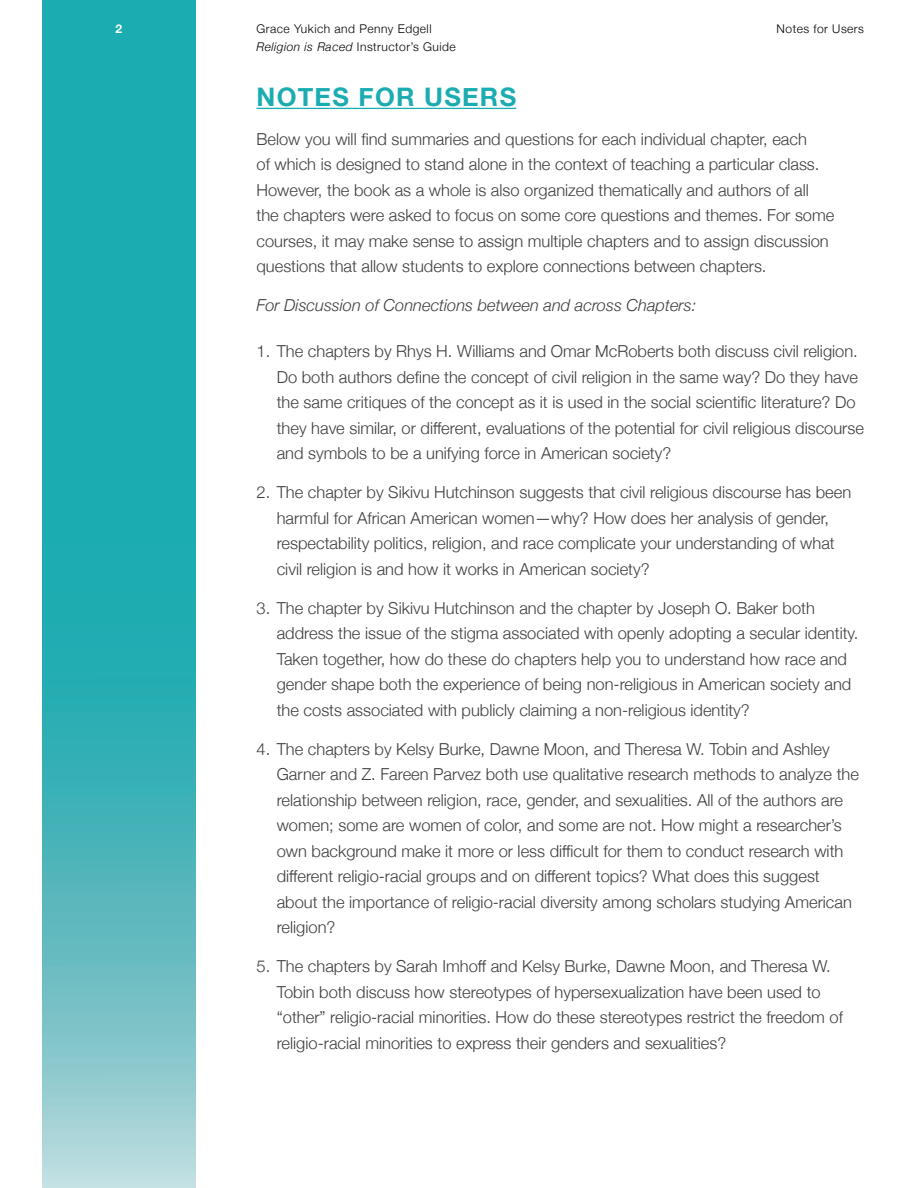
<style>
.page{position:relative;width:918px;height:1188px;background:#fff}
.page>*{position:absolute;margin:0;border:0;box-sizing:border-box;transform-origin:0 0}
.t1{font:700 25.5px "Helvetica Neue";letter-spacing:.05em;color:#1bacb2}
.Text{font:300 16.5px/25.5px "Helvetica Neue";color:#3e3e3f}
.Text-2{font:italic 300 16.5px "Helvetica Neue";color:#3e3e3f}
.cover__biblio{font:300 12px/18px "Helvetica Neue";letter-spacing:.04em;color:#000}
.t2{font:700 12px "Helvetica Neue";color:#fff}
.s1{font-style:italic}
</style>
<div class="page">
<svg style="left:42px;top:0;width:153px;height:1188px;background:#3bb3b8"></svg>
<hr style="left:256px;top:108px;width:260px;height:1px;background:#1bacb2">
<p class="t2" style="left:115px;top:20px;width:8px">2</p>
<p class="cover__biblio" style="left:256px;top:19px;width:201px">Grace Yukich and Penny Edgell<br><span class="s1">Religion is Raced</span> Instructor’s Guide</p>
<p class="t1" style="left:256px;top:77px;width:261px">NOTES FOR USERS</p>
<p class="Text" style="left:256px;top:125px;width:579px">Below you will find summaries and questions for each individual chapter, each<br>of which is designed to stand alone in the context of teaching a particular class.<br>However, the book as a whole is also organized thematically and authors of all the chapters were asked to focus on some core questions and themes. For some courses, it may make sense to assign multiple chapters and to assign discussion questions that allow students to explore connections between chapters.</p>
<p class="Text-2" style="left:256px;top:292px;width:441px">For Discussion of Connections between and across Chapters:</p>
<p class="Text" style="left:277px;top:337px;width:589px;text-indent:-20px">1. The chapters by Rhys H. Williams and Omar McRoberts both discuss civil religion.<br>Do both authors define the concept of civil religion in the same way? Do they have the same critiques of the concept as it is used in the social scientific literature? Do they have similar, or different, evaluations of the potential for civil religious discourse and symbols to be a unifying force in American society?</p>
<p class="Text" style="left:277px;top:478px;width:576px;text-indent:-20px">2. The chapter by Sikivu Hutchinson suggests that civil religious discourse has been harmful for African American women—why? How does her analysis of gender, respectability politics, religion, and race complicate your understanding of what civil religion is and how it works in American society?</p>
<p class="Text" style="left:277px;top:594px;width:583px;text-indent:-20px">3. The chapter by Sikivu Hutchinson and the chapter by Joseph O. Baker both address the issue of the stigma associated with openly adopting a secular identity.<br>Taken together, how do these do chapters help you to understand how race and gender shape both the experience of being non-religious in American society and the costs associated with publicly claiming a non-religious identity?</p>
<p class="Text" style="left:277px;top:735px;width:584px;text-indent:-20px">4. The chapters by Kelsy Burke, Dawne Moon, and Theresa W. Tobin and Ashley Garner and Z. Fareen Parvez both use qualitative research methods to analyze the relationship between religion, race, gender, and sexualities. All of the authors are women; some are women of color, and some are not. How might a researcher’s own background make it more or less difficult for them to conduct research with different religio-racial groups and on different topics? What does this suggest about the importance of religio-racial diversity among scholars studying American religion?</p>
<p class="Text" style="left:277px;top:952px;width:568px;text-indent:-20px">5. The chapters by Sarah Imhoff and Kelsy Burke, Dawne Moon, and Theresa W.<br>Tobin both discuss how stereotypes of hypersexualization have been used to “other” religio-racial minorities. How do these stereotypes restrict the freedom of religio-racial minorities to express their genders and sexualities?</p>
<p class="cover__biblio" style="left:777px;top:19px;width:89px">Notes for Users</p>
</div>
